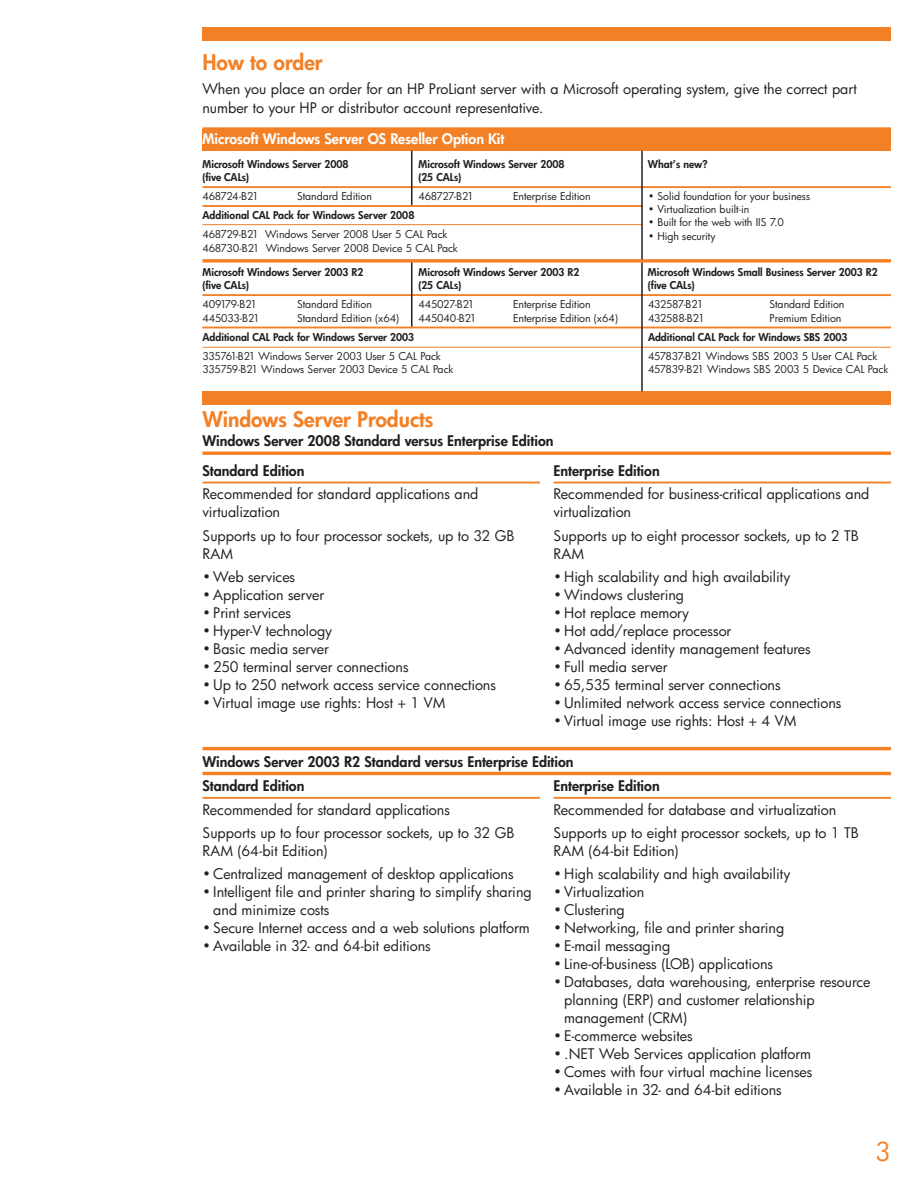
<style>
.page{position:relative;width:918px;height:1188px;background:#fff}
.page>*{position:absolute;margin:0;border:0;box-sizing:border-box;transform-origin:0 0}
.t1{font:25.5px "Futura Bk";color:#f48026}
.t2{font:21px "Futura Hv";color:#f48026}
.t3{font:14.25px/18px "Futura Bk";color:#231f20}
.t4{font:14.25px/24.6px "Futura Hv";color:#231f20}
.t5{font:14.25px "Futura Hv";color:#fff}
.t6{font:10.5px "Futura Bk";letter-spacing:-.005em;color:#231f20}
.t7{font:10.5px "Futura Hv";color:#231f20}
.t8{font:10.5px "Futura Bk";letter-spacing:-.06em;color:#231f20}
.t9{font:10.5px "Futura Bk";letter-spacing:-.04em;color:#231f20}
.t10{font:10.5px "Futura Bk";letter-spacing:-.035em;color:#231f20}
.t11{font:10.5px "Futura Bk";letter-spacing:-.025em;color:#231f20}
</style>
<div class="page">
<div style="left:202px;top:129px;width:689px;height:22px;background:#f48026"></div>
<svg style="left:202px;top:127px;width:689px;height:2px"></svg>
<hr style="left:202px;top:186px;width:689px;height:2px;background:#f48026">
<hr style="left:202px;top:205px;width:441px;height:2px;background:#f48026">
<hr style="left:202px;top:224px;width:441px;height:1px;background:#f48026">
<svg style="left:202px;top:259px;width:689px;height:4px;background:#f59347"></svg>
<hr style="left:202px;top:294px;width:689px;height:2px;background:#f48026">
<hr style="left:202px;top:327px;width:689px;height:1px;background:#f48026">
<hr style="left:202px;top:347px;width:689px;height:1px;background:#f48026">
<div style="left:202px;top:27px;width:689px;height:13px;background:#f48026"></div>
<hr style="left:641px;top:151px;width:2px;height:108px;background:#231f20">
<hr style="left:411px;top:151px;width:1px;height:54px;background:#231f20">
<div style="left:202px;top:392px;width:689px;height:13px;background:#f48026"></div>
<hr style="left:202px;top:482px;width:338px;height:1px;background:#f48026">
<hr style="left:554px;top:482px;width:337px;height:1px;background:#f48026">
<hr style="left:202px;top:452px;width:689px;height:3px;background:#f48026">
<hr style="left:202px;top:747px;width:689px;height:3px;background:#f48026">
<hr style="left:202px;top:772px;width:689px;height:3px;background:#f48026">
<hr style="left:202px;top:797px;width:338px;height:2px;background:#f48026">
<hr style="left:554px;top:797px;width:337px;height:2px;background:#f48026">
<hr style="left:411px;top:262px;width:1px;height:65px;background:#231f20">
<hr style="left:641px;top:263px;width:2px;height:128px;background:#231f20">
<h2 class="t2" style="left:202px;top:53px;width:122px">How to order</h2>
<p class="t3" style="left:202px;top:81px;width:656px;line-height:18.8px">When you place an order for an HP ProLiant server with a Microsoft operating system, give the correct part number to your HP or distributor account representative.</p>
<p class="t5" style="left:202px;top:132px;width:303px">Microsoft Windows Server OS Reseller Option Kit</p>
<p class="t7" style="left:202px;top:159px;width:148px">Microsoft Windows Server 2008</p>
<p class="t7" style="left:418px;top:159px;width:148px">Microsoft Windows Server 2008</p>
<p class="t7" style="left:648px;top:159px;width:61px">What’s new?</p>
<p class="t7" style="left:202px;top:173px;width:48px">(five CALs)</p>
<p class="t7" style="left:419px;top:173px;width:44px">(25 CALs)</p>
<p class="t8" style="left:202px;top:192px;width:58px">468724-B21</p>
<p class="t6" style="left:297px;top:192px;width:76px">Standard Edition</p>
<p class="t8" style="left:419px;top:192px;width:57px">468727-B21</p>
<p class="t6" style="left:513px;top:192px;width:79px">Enterprise Edition</p>
<p class="t6" style="left:648px;top:192px;width:164px">• Solid foundation for your business</p>
<p class="t7" style="left:202px;top:211px;width:213px">Additional CAL Pack for Windows Server 2008</p>
<p class="t6" style="left:648px;top:205px;width:103px">• Virtualization built-in</p>
<p class="t6" style="left:648px;top:218px;width:137px">• Built for the web with IIS 7.0</p>
<p class="t6" style="left:202px;top:230px;width:246px">468729-B21 Windows Server 2008 User 5 CAL Pack</p>
<p class="t6" style="left:202px;top:243px;width:257px">468730-B21 Windows Server 2008 Device 5 CAL Pack</p>
<p class="t6" style="left:648px;top:231px;width:69px">• High security</p>
<p class="t7" style="left:202px;top:267px;width:162px">Microsoft Windows Server 2003 R2</p>
<p class="t7" style="left:418px;top:267px;width:162px">Microsoft Windows Server 2003 R2</p>
<p class="t7" style="left:648px;top:267px;width:231px">Microsoft Windows Small Business Server 2003 R2</p>
<p class="t7" style="left:202px;top:281px;width:48px">(five CALs)</p>
<p class="t7" style="left:419px;top:281px;width:44px">(25 CALs)</p>
<p class="t7" style="left:648px;top:281px;width:48px">(five CALs)</p>
<p class="t8" style="left:202px;top:300px;width:56px">409179-B21</p>
<p class="t6" style="left:297px;top:300px;width:76px">Standard Edition</p>
<p class="t10" style="left:418px;top:300px;width:57px">445027-B21</p>
<p class="t6" style="left:513px;top:300px;width:79px">Enterprise Edition</p>
<p class="t9" style="left:648px;top:300px;width:57px">432587-B21</p>
<p class="t6" style="left:770px;top:300px;width:76px">Standard Edition</p>
<p class="t11" style="left:202px;top:313px;width:59px">445033-B21</p>
<p class="t6" style="left:297px;top:313px;width:104px">Standard Edition (x64)</p>
<p class="t6" style="left:419px;top:313px;width:59px">445040-B21</p>
<p class="t6" style="left:513px;top:313px;width:107px">Enterprise Edition (x64)</p>
<p class="t9" style="left:648px;top:313px;width:58px">432588-B21</p>
<p class="t6" style="left:770px;top:313px;width:73px">Premium Edition</p>
<p class="t7" style="left:202px;top:332px;width:213px">Additional CAL Pack for Windows Server 2003</p>
<p class="t7" style="left:648px;top:332px;width:201px">Additional CAL Pack for Windows SBS 2003</p>
<p class="t6" style="left:202px;top:351px;width:240px">335761-B21 Windows Server 2003 User 5 CAL Pack</p>
<p class="t6" style="left:648px;top:351px;width:231px">457837-B21 Windows SBS 2003 5 User CAL Pack</p>
<p class="t6" style="left:202px;top:365px;width:252px">335759-B21 Windows Server 2003 Device 5 CAL Pack</p>
<p class="t6" style="left:648px;top:365px;width:242px">457839-B21 Windows SBS 2003 5 Device CAL Pack</p>
<h2 class="t2" style="left:202px;top:410px;width:233px">Windows Server Products</h2>
<p class="t4" style="left:202px;top:430px;width:353px">Windows Server 2008 Standard versus Enterprise Edition</p>
<p class="t4" style="left:202px;top:460px;width:103px">Standard Edition</p>
<p class="t3" style="left:202px;top:486px;width:277px">Recommended for standard applications and virtualization</p>
<p class="t3" style="left:202px;top:528px;width:314px">Supports up to four processor sockets, up to 32 GB<br>RAM</p>
<p class="t3" style="left:202px;top:569px;width:94px">• Web services</p>
<p class="t3" style="left:202px;top:587px;width:123px">• Application server</p>
<p class="t3" style="left:202px;top:605px;width:90px">• Print services</p>
<p class="t3" style="left:202px;top:623px;width:131px">• Hyper-V technology</p>
<p class="t3" style="left:202px;top:641px;width:128px">• Basic media server</p>
<p class="t3" style="left:202px;top:659px;width:208px">• 250 terminal server connections</p>
<p class="t3" style="left:202px;top:677px;width:295px">• Up to 250 network access service connections</p>
<p class="t3" style="left:202px;top:695px;width:244px">• Virtual image use rights: Host + 1 VM</p>
<p class="t4" style="left:554px;top:460px;width:108px">Enterprise Edition</p>
<p class="t3" style="left:554px;top:486px;width:317px">Recommended for business-critical applications and virtualization</p>
<p class="t3" style="left:554px;top:528px;width:307px">Supports up to eight processor sockets, up to 2 TB<br>RAM</p>
<p class="t3" style="left:554px;top:569px;width:238px">• High scalability and high availability</p>
<p class="t3" style="left:554px;top:587px;width:132px">• Windows clustering</p>
<p class="t3" style="left:554px;top:605px;width:137px">• Hot replace memory</p>
<p class="t3" style="left:554px;top:623px;width:179px">• Hot add/replace processor</p>
<p class="t3" style="left:554px;top:641px;width:259px">• Advanced identity management features</p>
<p class="t3" style="left:554px;top:659px;width:116px">• Full media server</p>
<p class="t3" style="left:554px;top:677px;width:229px">• 65,535 terminal server connections</p>
<p class="t3" style="left:554px;top:695px;width:290px">• Unlimited network access service connections</p>
<p class="t3" style="left:554px;top:713px;width:244px">• Virtual image use rights: Host + 4 VM</p>
<p class="t4" style="left:202px;top:750px;width:373px">Windows Server 2003 R2 Standard versus Enterprise Edition<br>Standard Edition</p>
<p class="t3" style="left:202px;top:799px;width:314px;line-height:23.4px">Recommended for standard applications<br>Supports up to four processor sockets, up to 32 GB</p>
<p class="t3" style="left:202px;top:843px;width:127px">RAM (64-bit Edition)</p>
<p class="t3" style="left:202px;top:866px;width:313px">• Centralized management of desktop applications</p>
<p class="t3" style="left:213px;top:884px;width:320px;text-indent:-11px">• Intelligent file and printer sharing to simplify sharing and minimize costs</p>
<p class="t3" style="left:202px;top:920px;width:329px">• Secure Internet access and a web solutions platform</p>
<p class="t3" style="left:202px;top:938px;width:230px">• Available in 32- and 64-bit editions</p>
<p class="t4" style="left:554px;top:775px;width:108px">Enterprise Edition</p>
<p class="t3" style="left:554px;top:799px;width:307px;line-height:23.4px">Recommended for database and virtualization<br>Supports up to eight processor sockets, up to 1 TB</p>
<p class="t3" style="left:554px;top:843px;width:127px">RAM (64-bit Edition)</p>
<p class="t3" style="left:554px;top:866px;width:238px">• High scalability and high availability</p>
<p class="t3" style="left:554px;top:884px;width:92px">• Virtualization</p>
<p class="t3" style="left:554px;top:902px;width:73px">• Clustering</p>
<p class="t3" style="left:554px;top:920px;width:232px">• Networking, file and printer sharing</p>
<p class="t3" style="left:554px;top:938px;width:118px">• E-mail messaging</p>
<p class="t3" style="left:554px;top:956px;width:221px">• Line-of-business (LOB) applications</p>
<p class="t3" style="left:564px;top:974px;width:308px;text-indent:-11px">• Databases, data warehousing, enterprise resource planning (ERP) and customer relationship management (CRM)</p>
<p class="t3" style="left:554px;top:1028px;width:141px">• E-commerce websites</p>
<p class="t3" style="left:554px;top:1046px;width:259px">• .NET Web Services application platform</p>
<p class="t3" style="left:554px;top:1064px;width:261px">• Comes with four virtual machine licenses</p>
<p class="t3" style="left:554px;top:1082px;width:230px">• Available in 32- and 64-bit editions</p>
<h1 class="t1" style="left:875px;top:1140px;width:17px">3</h1>
</div>
